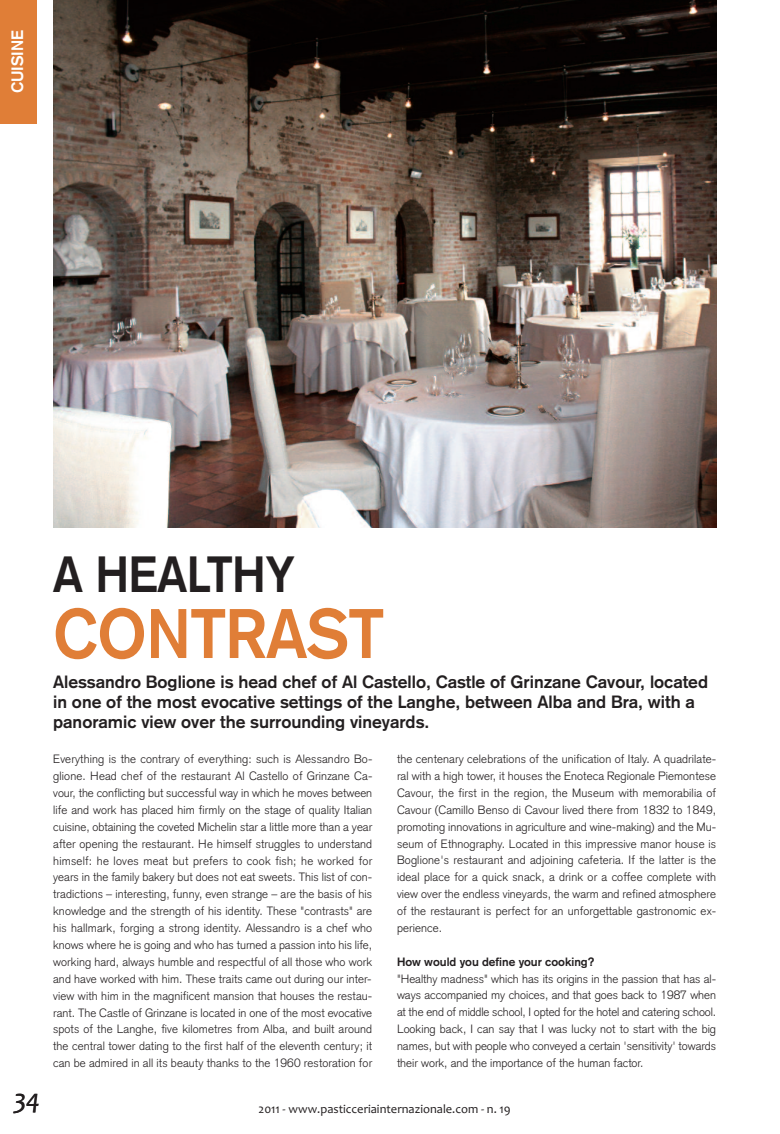
<style>
.page{position:relative;width:780px;height:1134px;background:#fff}
.page>*{position:absolute;margin:0;border:0;box-sizing:border-box;transform-origin:0 0}
.t1{font:700 68.75px "Akzidenz Grotesk";color:#e07e37;scale:.94 1}
.t2{font:700 50px "Akzidenz Grotesk";color:#231f20;scale:.94 1}
.t3{font:italic 27.5px "Candara";color:#231f20}
.t4{font:700 17.5px/20px "Akzidenz Grotesk";color:#231f20}
.t5{font:700 16.25px "Akzidenz Grotesk";color:#fff}
.t6{font:12.5px "Candara";color:#231f20}
.t7{font:300 11.88px/16.9px "Akzidenz Grotesk";letter-spacing:.01em;color:#231f20;text-align:justify}
.t8{font:700 11.88px "Akzidenz Grotesk";color:#231f20}
</style>
<div class="page">
<img style="left:53px;top:0;width:663px;height:528px">
<div style="left:0;top:0;width:37px;height:124px;background:#e07e37"></div>
<h3 class="t5" style="left:12px;top:93px;width:65px;rotate:-90deg">CUISINE</h3>
<h2 class="t2" style="left:53px;top:556px;width:259px">A HEALTHY</h2>
<h1 class="t1" style="left:53px;top:609px;width:353px">CONTRAST</h1>
<h3 class="t4" style="left:53px;top:673px;width:656px">Alessandro Boglione is head chef of Al Castello, Castle of Grinzane Cavour, located in one of the most evocative settings of the Langhe, between Alba and Bra, with a panoramic view over the surrounding vineyards.</h3>
<p class="t7" style="left:53px;top:752px;width:321px">Everything is the contrary of everything: such is Alessandro Bo&shy;glione. Head chef of the restaurant Al Castello of Grinzane Ca&shy;vour, the conflicting but successful way in which he moves between life and work has placed him firmly on the stage of quality Italian cuisine, obtaining the coveted Michelin star a little more than a year after opening the restaurant. He himself struggles to understand himself: he loves meat but prefers to cook fish; he worked for years in the family bakery but does not eat sweets. This list of con&shy;tradictions – interesting, funny, even strange – are the basis of his knowledge and the strength of his identity. These "contrasts" are his hallmark, forging a strong identity. Alessandro is a chef who knows where he is going and who has turned a passion into his life, working hard, always humble and respectful of all those who work and have worked with him. These traits came out during our inter&shy;view with him in the magnificent mansion that houses the restau&shy;rant. The Castle of Grinzane is located in one of the most evocative spots of the Langhe, five kilometres from Alba, and built around the central tower dating to the first half of the eleventh century; it can be admired in all its beauty thanks to the 1960 restoration for</p>
<p class="t7" style="left:397px;top:752px;width:321px">the centenary celebrations of the unification of Italy. A quadrilate&shy;ral with a high tower, it houses the Enoteca Regionale Piemontese Cavour, the first in the region, the Museum with memorabilia of Cavour (Camillo Benso di Cavour lived there from 1832 to 1849, promoting innovations in agriculture and wine-making) and the Mu&shy;seum of Ethnography. Located in this impressive manor house is Boglione's restaurant and adjoining cafeteria. If the latter is the ideal place for a quick snack, a drink or a coffee complete with view over the endless vineyards, the warm and refined atmosphere of the restaurant is perfect for an unforgettable gastronomic ex&shy;perience.</p>
<p class="t8" style="left:397px;top:957px;width:199px">How would you define your cooking?</p>
<p class="t7" style="left:397px;top:971px;width:320px">"Healthy madness" which has its origins in the passion that has al&shy;ways accompanied my choices, and that goes back to 1987 when at the end of middle school, I opted for the hotel and catering school.<br>Looking back, I can say that I was lucky not to start with the big names, but with people who conveyed a certain 'sensitivity' towards their work, and the importance of the human factor.</p>
<h3 class="t3" style="left:13px;top:1083px;width:28px">34</h3>
<p class="t6" style="left:258px;top:1102px;width:254px">2011 - www.pasticceriainternazionale.com - n. 19</p>
</div>
